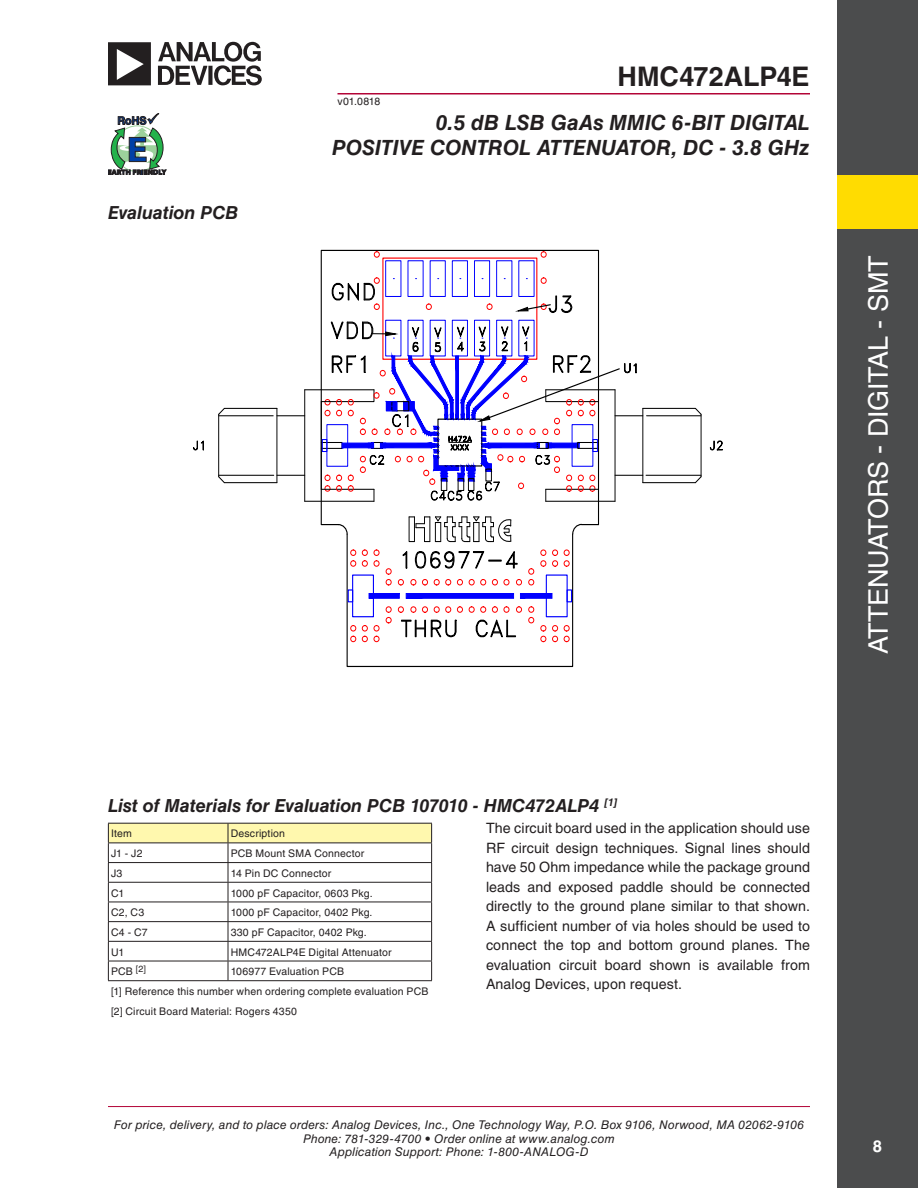
<style>
.page{position:relative;width:918px;height:1188px;background:#fff}
.page>*{position:absolute;margin:0;border:0;box-sizing:border-box;transform-origin:0 0}
.t1{font:27px "Helvetica LT Std";letter-spacing:-.015em;color:#fff}
.t2{font:700 27px "Helvetica LT Std";color:#231f20}
.t3{font:italic 700 21px/25.2px "Helvetica LT Std";color:#231f20;text-align:right}
.t4{font:italic 700 18px "Helvetica LT Std";letter-spacing:-.005em;color:#231f20}
.t5{font:700 16.5px "Helvetica LT Std";color:#fff}
.t6{font:14.25px/19.5px "Helvetica LT Std";letter-spacing:.005em;color:#231f20;text-align:justify}
.t7{font:italic 12px/13.5px "Helvetica LT Std";letter-spacing:.01em;color:#231f20;text-align:center}
.t8{font:10.5px/19.6px "Helvetica LT Std";letter-spacing:.015em;color:#231f20}
</style>
<div class="page">
<hr style="left:108px;top:1106px;width:702px;height:1px;background:#b30437">
<hr style="left:338px;top:93px;width:472px;height:1px;background:#b30437">
<svg style="left:108px;top:113px;width:58px;height:62px"></svg>
<div style="left:837px;top:0;width:81px;height:1188px;background:#4b4c4d"></div>
<div style="left:837px;top:175px;width:81px;height:54px;background:#ffdc01"></div>
<svg style="left:108px;top:42px;width:154px;height:43px"></svg>
<svg style="left:108px;top:823px;width:324px;height:157px"></svg>
<hr style="left:108px;top:980px;width:120px;height:1px;background:#231f20">
<hr style="left:228px;top:980px;width:204px;height:1px;background:#231f20">
<div style="left:546px;top:575px;width:22px;height:42px;border:1px solid #00f"></div>
<svg style="left:572px;top:526px;width:6px;height:9px"></svg>
<div style="left:347px;top:533px;width:226px;height:134px;border:1px solid #000"></div>
<svg style="left:341px;top:526px;width:7px;height:9px"></svg>
<svg style="left:320px;top:250px;width:280px;height:276px"></svg>
<div style="left:474px;top:260px;width:16px;height:37px;border:1px solid #00f"></div>
<div style="left:474px;top:320px;width:16px;height:36px;border:1px solid #00f"></div>
<div style="left:385px;top:260px;width:16px;height:37px;border:1px solid #00f"></div>
<div style="left:385px;top:320px;width:16px;height:36px;border:1px solid #00f"></div>
<div style="left:430px;top:260px;width:16px;height:37px;border:1px solid #00f"></div>
<div style="left:452px;top:260px;width:16px;height:37px;border:1px solid #00f"></div>
<div style="left:430px;top:320px;width:16px;height:36px;border:1px solid #00f"></div>
<div style="left:408px;top:320px;width:16px;height:36px;border:1px solid #00f"></div>
<div style="left:452px;top:320px;width:16px;height:36px;border:1px solid #00f"></div>
<div style="left:518px;top:320px;width:17px;height:36px;border:1px solid #00f"></div>
<div style="left:496px;top:260px;width:16px;height:37px;border:1px solid #00f"></div>
<div style="left:496px;top:320px;width:16px;height:36px;border:1px solid #00f"></div>
<hr style="left:305px;top:501px;width:69px;height:1px;background:#000">
<hr style="left:305px;top:389px;width:69px;height:1px;background:#000">
<hr style="left:218px;top:414px;width:1px;height:63px;background:#000">
<hr style="left:277px;top:408px;width:1px;height:75px;background:#000">
<hr style="left:304px;top:390px;width:1px;height:111px;background:#000">
<svg style="left:218px;top:408px;width:87px;height:8px"></svg>
<svg style="left:277px;top:475px;width:28px;height:1px"></svg>
<svg style="left:218px;top:476px;width:8px;height:8px"></svg>
<hr style="left:219px;top:475px;width:55px;height:1px;background:#000">
<hr style="left:224px;top:482px;width:53px;height:1px;background:#000">
<svg style="left:193px;top:440px;width:11px;height:11px"></svg>
<svg style="left:408px;top:516px;width:104px;height:26px"></svg>
<svg style="left:402px;top:551px;width:6px;height:18px"></svg>
<svg style="left:414px;top:551px;width:104px;height:18px"></svg>
<svg style="left:401px;top:619px;width:56px;height:19px"></svg>
<svg style="left:475px;top:619px;width:41px;height:19px"></svg>
<div style="left:352px;top:575px;width:22px;height:42px;border:1px solid #00f"></div>
<svg style="left:362px;top:625px;width:6px;height:17px"></svg>
<div style="left:348px;top:589px;width:5px;height:13px;border:1px solid #00f"></div>
<svg style="left:350px;top:625px;width:6px;height:17px"></svg>
<svg style="left:362px;top:550px;width:6px;height:6px"></svg>
<div style="left:362px;top:560px;width:6px;height:7px;border:1px solid #f00;border-radius:50%"></div>
<svg style="left:350px;top:550px;width:6px;height:6px"></svg>
<div style="left:350px;top:560px;width:6px;height:7px;border:1px solid #f00;border-radius:50%"></div>
<svg style="left:422px;top:579px;width:6px;height:6px"></svg>
<svg style="left:398px;top:579px;width:6px;height:6px"></svg>
<svg style="left:410px;top:579px;width:6px;height:6px"></svg>
<svg style="left:386px;top:579px;width:6px;height:6px"></svg>
<div style="left:398px;top:606px;width:6px;height:7px;border:1px solid #f00;border-radius:50%"></div>
<svg style="left:374px;top:625px;width:6px;height:17px"></svg>
<div style="left:386px;top:606px;width:6px;height:7px;border:1px solid #f00;border-radius:50%"></div>
<svg style="left:386px;top:617px;width:6px;height:6px"></svg>
<svg style="left:368px;top:593px;width:146px;height:6px"></svg>
<div style="left:410px;top:606px;width:6px;height:7px;border:1px solid #f00;border-radius:50%"></div>
<div style="left:422px;top:606px;width:6px;height:7px;border:1px solid #f00;border-radius:50%"></div>
<svg style="left:374px;top:550px;width:6px;height:6px"></svg>
<div style="left:374px;top:560px;width:6px;height:7px;border:1px solid #f00;border-radius:50%"></div>
<div style="left:386px;top:568px;width:6px;height:7px;border:1px solid #f00;border-radius:50%"></div>
<svg style="left:469px;top:579px;width:17px;height:6px"></svg>
<svg style="left:492px;top:579px;width:6px;height:6px"></svg>
<svg style="left:434px;top:579px;width:17px;height:6px"></svg>
<svg style="left:457px;top:579px;width:6px;height:6px"></svg>
<div style="left:445px;top:606px;width:6px;height:7px;border:1px solid #f00;border-radius:50%"></div>
<div style="left:434px;top:606px;width:6px;height:7px;border:1px solid #f00;border-radius:50%"></div>
<div style="left:457px;top:606px;width:6px;height:7px;border:1px solid #f00;border-radius:50%"></div>
<div style="left:480px;top:606px;width:6px;height:7px;border:1px solid #f00;border-radius:50%"></div>
<div style="left:469px;top:606px;width:6px;height:7px;border:1px solid #f00;border-radius:50%"></div>
<div style="left:492px;top:606px;width:6px;height:7px;border:1px solid #f00;border-radius:50%"></div>
<svg style="left:528px;top:579px;width:6px;height:6px"></svg>
<svg style="left:504px;top:579px;width:5px;height:6px"></svg>
<svg style="left:516px;top:579px;width:6px;height:6px"></svg>
<div style="left:528px;top:606px;width:6px;height:7px;border:1px solid #f00;border-radius:50%"></div>
<svg style="left:528px;top:617px;width:6px;height:6px"></svg>
<svg style="left:520px;top:593px;width:33px;height:6px"></svg>
<div style="left:516px;top:606px;width:6px;height:7px;border:1px solid #f00;border-radius:50%"></div>
<svg style="left:504px;top:606px;width:5px;height:7px"></svg>
<svg style="left:552px;top:625px;width:6px;height:17px"></svg>
<svg style="left:540px;top:625px;width:6px;height:17px"></svg>
<div style="left:528px;top:568px;width:6px;height:7px;border:1px solid #f00;border-radius:50%"></div>
<svg style="left:552px;top:550px;width:6px;height:6px"></svg>
<svg style="left:540px;top:550px;width:6px;height:6px"></svg>
<div style="left:552px;top:560px;width:6px;height:7px;border:1px solid #f00;border-radius:50%"></div>
<div style="left:540px;top:560px;width:6px;height:7px;border:1px solid #f00;border-radius:50%"></div>
<div style="left:374px;top:277px;width:6px;height:7px;border:1px solid #f00;border-radius:50%"></div>
<svg style="left:426px;top:304px;width:6px;height:6px"></svg>
<div style="left:374px;top:251px;width:6px;height:7px;border:1px solid #f00;border-radius:50%"></div>
<svg style="left:487px;top:304px;width:6px;height:6px"></svg>
<div style="left:541px;top:277px;width:6px;height:7px;border:1px solid #f00;border-radius:50%"></div>
<div style="left:541px;top:251px;width:6px;height:7px;border:1px solid #f00;border-radius:50%"></div>
<div style="left:567px;top:589px;width:5px;height:13px;border:1px solid #00f"></div>
<svg style="left:564px;top:625px;width:6px;height:17px"></svg>
<svg style="left:564px;top:550px;width:6px;height:6px"></svg>
<div style="left:564px;top:560px;width:6px;height:7px;border:1px solid #f00;border-radius:50%"></div>
<svg style="left:517px;top:294px;width:56px;height:20px"></svg>
<svg style="left:331px;top:280px;width:49px;height:30px"></svg>
<hr style="left:546px;top:501px;width:69px;height:1px;background:#000">
<svg style="left:709px;top:440px;width:14px;height:11px"></svg>
<svg style="left:320px;top:321px;width:382px;height:180px"></svg>
<h1 class="t2" style="left:617px;top:60px;width:194px">HMC472ALP4E</h1>
<p class="t4" style="left:108px;top:201px;width:132px">Evaluation PCB</p>
<p class="t8" style="left:338px;top:91px;width:44px">v01.0818</p>
<h2 class="t3" style="left:332px;top:109px;width:479px">0.5 dB LSB GaAs MMIC 6-BIT DIGITAL<br>POSITIVE CONTROL ATTENUATOR, DC - 3.8 GHz</h2>
<p class="t4" style="left:108px;top:795px;width:511px">List of Materials for Evaluation PCB 107010 - HMC472ALP4 <sup>[1]</sup></p>
<p class="t8" style="left:111px;top:824px;width:22px">Item</p>
<p class="t8" style="left:231px;top:824px;width:56px">Description</p>
<p class="t8" style="left:111px;top:844px;width:33px">J1 - J2</p>
<p class="t8" style="left:231px;top:844px;width:135px">PCB Mount SMA Connector</p>
<p class="t8" style="left:111px;top:863px;width:13px">J3</p>
<p class="t8" style="left:231px;top:863px;width:102px">14 Pin DC Connector</p>
<p class="t8" style="left:111px;top:883px;width:15px">C1</p>
<p class="t8" style="left:231px;top:883px;width:143px">1000 pF Capacitor, 0603 Pkg.</p>
<p class="t8" style="left:111px;top:903px;width:35px">C2, C3</p>
<p class="t8" style="left:231px;top:903px;width:143px">1000 pF Capacitor, 0402 Pkg.</p>
<p class="t8" style="left:111px;top:922px;width:38px">C4 - C7</p>
<p class="t8" style="left:231px;top:922px;width:138px">330 pF Capacitor, 0402 Pkg.</p>
<p class="t8" style="left:111px;top:942px;width:15px">U1</p>
<p class="t8" style="left:231px;top:942px;width:162px">HMC472ALP4E Digital Attenuator</p>
<p class="t8" style="left:111px;top:962px;width:36px">PCB <sup>[2]</sup></p>
<p class="t6" style="left:486px;top:818px;width:326px">The circuit board used in the application should use RF circuit design techniques. Signal lines should have 50 Ohm impedance while the package ground leads and exposed paddle should be connected directly to the ground plane similar to that shown.<br>A sufficient number of via holes should be used to connect the top and bottom ground planes. The evaluation circuit board shown is available from Analog Devices, upon request.</p>
<p class="t8" style="left:111px;top:962px;width:319px;text-indent:120px">106977 Evaluation PCB<br>[1] Reference this number when ordering complete evaluation PCB [2] Circuit Board Material: Rogers 4350</p>
<p class="t7" style="left:114px;top:1118px;width:692px">For price, delivery, and to place orders: Analog Devices, Inc., One Technology Way, P.O. Box 9106, Norwood, MA 02062-9106<br>Phone: 781-329-4700 • Order online at www.analog.com<br>Application Support: Phone: 1-800-ANALOG-D</p>
<h1 class="t1" style="left:863px;top:654px;width:400px;rotate:-90deg">ATTENUATORS - DIGITAL - SMT</h1>
<p class="t5" style="left:873px;top:1136px;width:11px">8</p>
</div>
